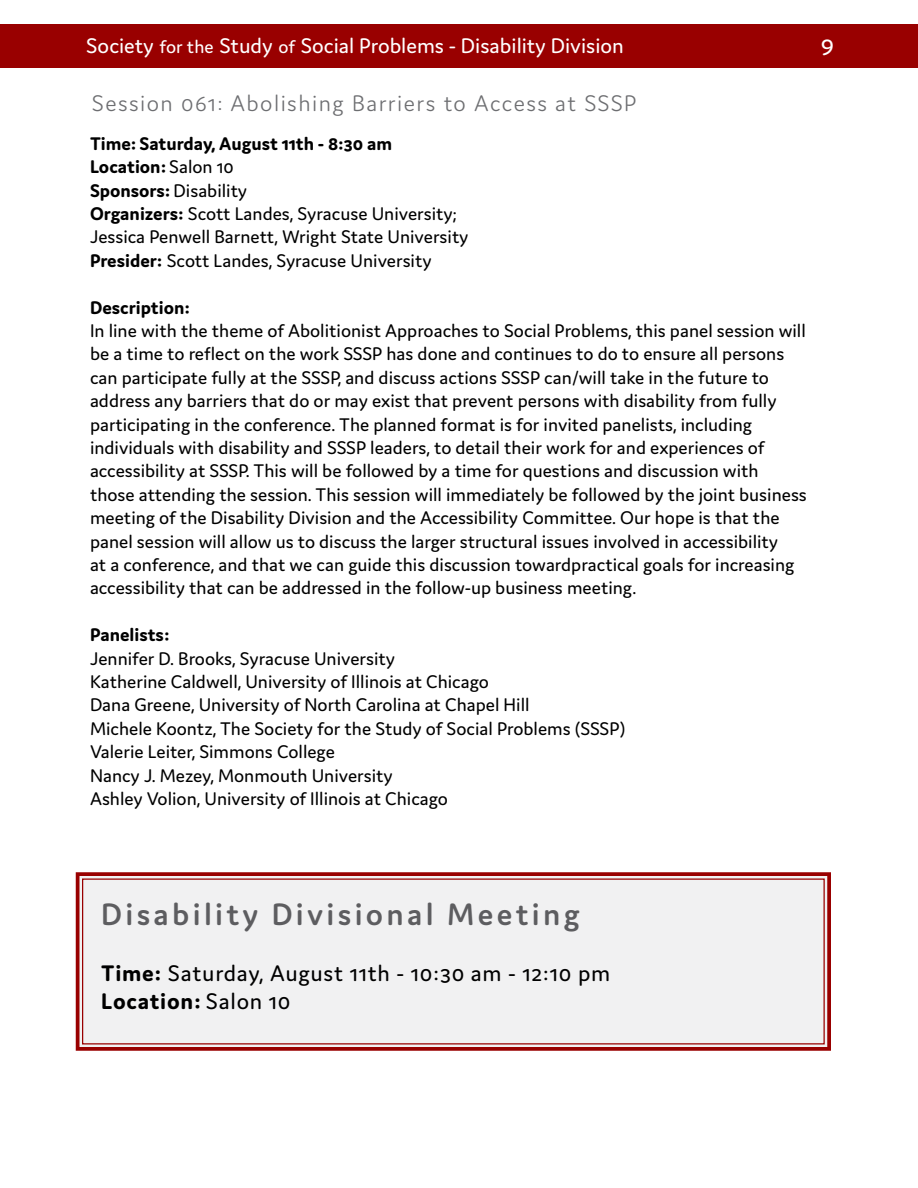
<style>
.page{position:relative;width:918px;height:1188px;background:#fff}
.page>*{position:absolute;margin:0;border:0;box-sizing:border-box;transform-origin:0 0}
.t1{font:600 33px "Domus";letter-spacing:.1em;color:#5d5d60}
.t2{font:27px "Domus";color:#fff}
.t3{font:24px/28.5px "Domus";letter-spacing:.03em;color:#000}
.t4{font:300 24px "Domus";letter-spacing:.06em;color:#6d6e71}
.t5{font:22.5px "Domus";color:#fff}
.t6{font:19.5px/23.4px "Domus";color:#000}
.t7{font:700 19.5px "Domus";color:#000}
.s1{font-size:19.5px}
.s2{font-weight:700}
</style>
<div class="page">
<div style="left:0;top:24px;width:918px;height:44px;background:#900"></div>
<div style="left:75px;top:872px;width:756px;height:179px;background:#f1f1f2"></div>
<div style="left:82px;top:878px;width:743px;height:167px;border:1px solid #900"></div>
<p class="t5" style="left:86px;top:33px;width:539px">Society <span class="s1">for the</span> Study <span class="s1">of</span> Social Problems - Disability Division</p>
<h2 class="t2" style="left:821px;top:29px;width:15px">9</h2>
<p class="t4" style="left:92px;top:90px;width:546px">Session 061: Abolishing Barriers to Access at SSSP</p>
<p class="t6" style="left:90px;top:131px;width:380px"><span class="s2">Time: Saturday, August 11th - 8:30 am Location:</span> Salon 10<br><span class="s2">Sponsors:</span> Disability<br><span class="s2">Organizers:</span> Scott Landes, Syracuse University; Jessica Penwell Barnett, Wright State University <span class="s2">Presider:</span> Scott Landes, Syracuse University</p>
<p class="t7" style="left:90px;top:296px;width:102px">Description:</p>
<p class="t6" style="left:90px;top:319px;width:718px">In line with the theme of Abolitionist Approaches to Social Problems, this panel session will be a time to reflect on the work SSSP has done and continues to do to ensure all persons can participate fully at the SSSP, and discuss actions SSSP can/will take in the future to address any barriers that do or may exist that prevent persons with disability from fully participating in the conference. The planned format is for invited panelists, including individuals with disability and SSSP leaders, to detail their work for and experiences of accessibility at SSSP. This will be followed by a time for questions and discussion with those attending the session. This session will immediately be followed by the joint business meeting of the Disability Division and the Accessibility Committee. Our hope is that the panel session will allow us to discuss the larger structural issues involved in accessibility<br>at a conference, and that we can guide this discussion towardpractical goals for increasing accessibility that can be addressed in the follow-up business meeting.</p>
<p class="t7" style="left:90px;top:624px;width:81px">Panelists:</p>
<p class="t6" style="left:90px;top:646px;width:537px">Jennifer D. Brooks, Syracuse University<br>Katherine Caldwell, University of Illinois at Chicago<br>Dana Greene, University of North Carolina at Chapel Hill<br>Michele Koontz, The Society for the Study of Social Problems (SSSP)<br>Valerie Leiter, Simmons College<br>Nancy J. Mezey, Monmouth University<br>Ashley Volion, University of Illinois at Chicago</p>
<h1 class="t1" style="left:101px;top:896px;width:480px">Disability Divisional Meeting</h1>
<p class="t3" style="left:101px;top:959px;width:511px"><span class="s2">Time:</span> Saturday, August 11th - 10:30 am - 12:10 pm<br><span class="s2">Location:</span> Salon 10</p>
</div>
